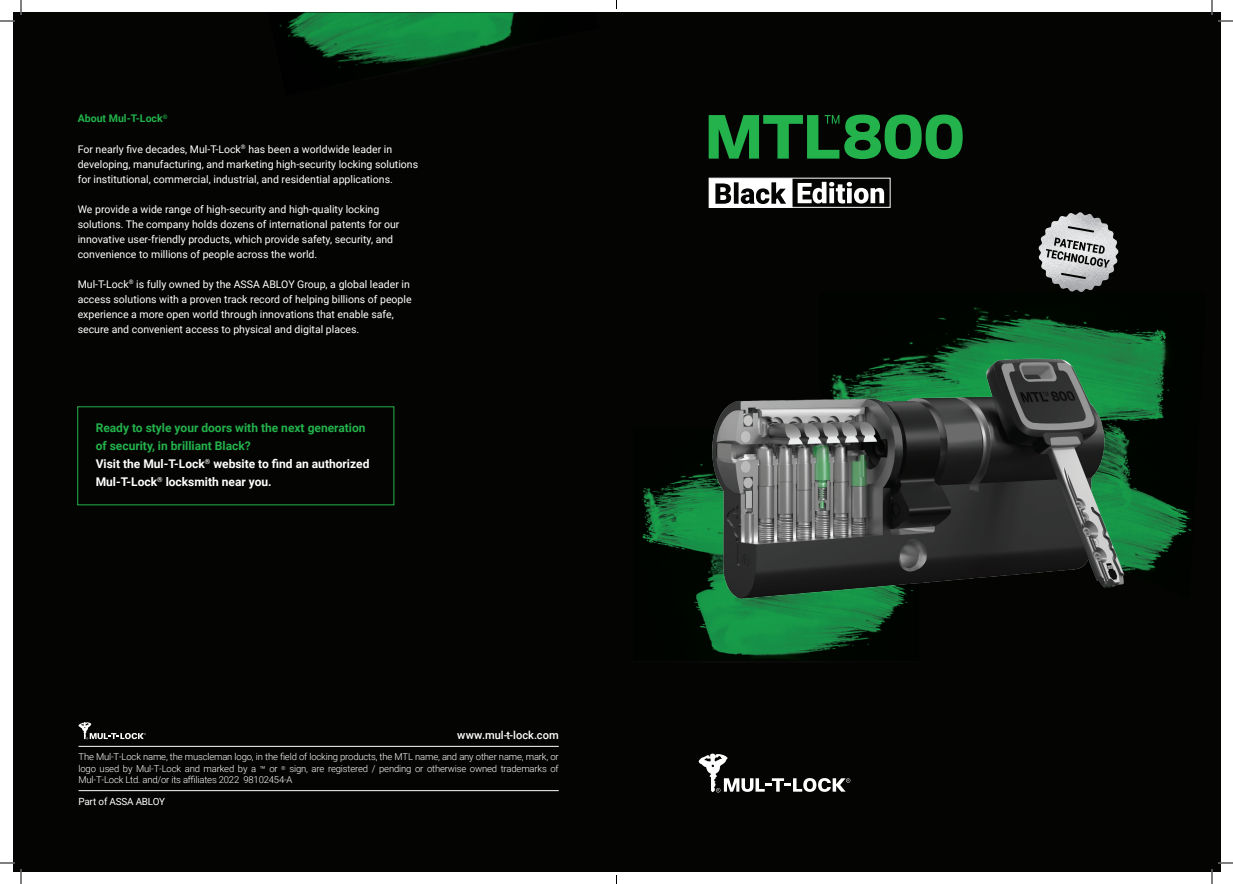
<style>
.page{position:relative;width:1233px;height:884px;background:#fff}
.page>*{position:absolute;margin:0;border:0;box-sizing:border-box;transform-origin:0 0}
.t1{font:700 12px/18px "Roboto";color:#23b24b}
.t2{font:500 11.1px "Roboto";color:#fff}
.t3{font:10.5px/15.1px "Roboto";color:#fff}
.t4{font:700 10.5px "Roboto";color:#23b24b}
.t5{font:9.9px "Roboto";letter-spacing:-.02em;color:#fff}
.t6{font:300 9.5px/11.4px "Roboto";letter-spacing:-.02em;color:#fff;text-align:justify}
.s1{color:#fff}
</style>
<div class="page">
<div style="left:12px;top:12px;width:1208px;height:859px;background:#040503"></div>
<hr style="left:78px;top:746px;width:481px;height:1px;background:#fff">
<hr style="left:78px;top:790px;width:481px;height:1px;background:#fff">
<svg style="left:78px;top:722px;width:68px;height:17px"></svg>
<img style="left:938px;top:307px;width:254px;height:245px">
<img style="left:279px;top:12px;width:239px;height:56px">
<img style="left:642px;top:487px;width:241px;height:172px">
<svg style="left:710px;top:180px;width:174px;height:26px"></svg>
<div style="left:708px;top:178px;width:182px;height:30px;border:1px solid #fff"></div>
<img style="left:650px;top:329px;width:513px;height:294px">
<svg style="left:708px;top:115px;width:254px;height:44px"></svg>
<svg style="left:698px;top:753px;width:152px;height:39px"></svg>
<div style="left:77px;top:406px;width:317px;height:99px;background:#040503;border:1px solid #23b24b"></div>
<img style="left:1038px;top:212px;width:80px;height:80px">
<svg style="left:1218px;top:20px;width:15px;height:2px"></svg>
<svg style="left:1218px;top:862px;width:15px;height:2px"></svg>
<svg style="left:0;top:0;width:22px;height:22px"></svg>
<svg style="left:0;top:862px;width:22px;height:22px"></svg>
<svg style="left:1211px;top:0;width:1px;height:15px"></svg>
<svg style="left:1211px;top:869px;width:1px;height:15px"></svg>
<p class="t4" style="left:78px;top:111px;width:91px">About Mul-T-Lock<sup>®</sup></p>
<p class="t3" style="left:78px;top:141px;width:342px">For nearly five decades, Mul-T-Lock<sup>®</sup> has been a worldwide leader in developing, manufacturing, and marketing high-security locking solutions for institutional, commercial, industrial, and residential applications.</p>
<p class="t3" style="left:78px;top:201px;width:323px">We provide a wide range of high-security and high-quality locking solutions. The company holds dozens of international patents for our innovative user-friendly products, which provide safety, security, and convenience to millions of people across the world.</p>
<p class="t3" style="left:78px;top:276px;width:335px">Mul-T-Lock<sup>®</sup> is fully owned by the ASSA ABLOY Group, a global leader in access solutions with a proven track record of helping billions of people experience a more open world through innovations that enable safe, secure and convenient access to physical and digital places.</p>
<p class="t1" style="left:96px;top:418px;width:275px">Ready to style your doors with the next generation of security, in brilliant Black?<br><span class="s1">Visit the Mul-T-Lock</span><sup>®</sup> <span class="s1">website to find an authorized Mul-T-Lock</span><sup>®</sup> <span class="s1">locksmith near you.</span></p>
<p class="t2" style="left:457px;top:727px;width:103px">www.mul-t-lock.com</p>
<p class="t6" style="left:78px;top:751px;width:482px">The Mul-T-Lock name, the muscleman logo, in the field of locking products, the MTL name, and any other name, mark, or logo used by Mul-T-Lock and marked by a ™ or <sup>®</sup> sign, are registered / pending or otherwise owned trademarks of Mul-T-Lock Ltd. and/or its affiliates 2022 98102454-A</p>
<p class="t5" style="left:78px;top:795px;width:88px">Part of ASSA ABLOY</p>
</div>
